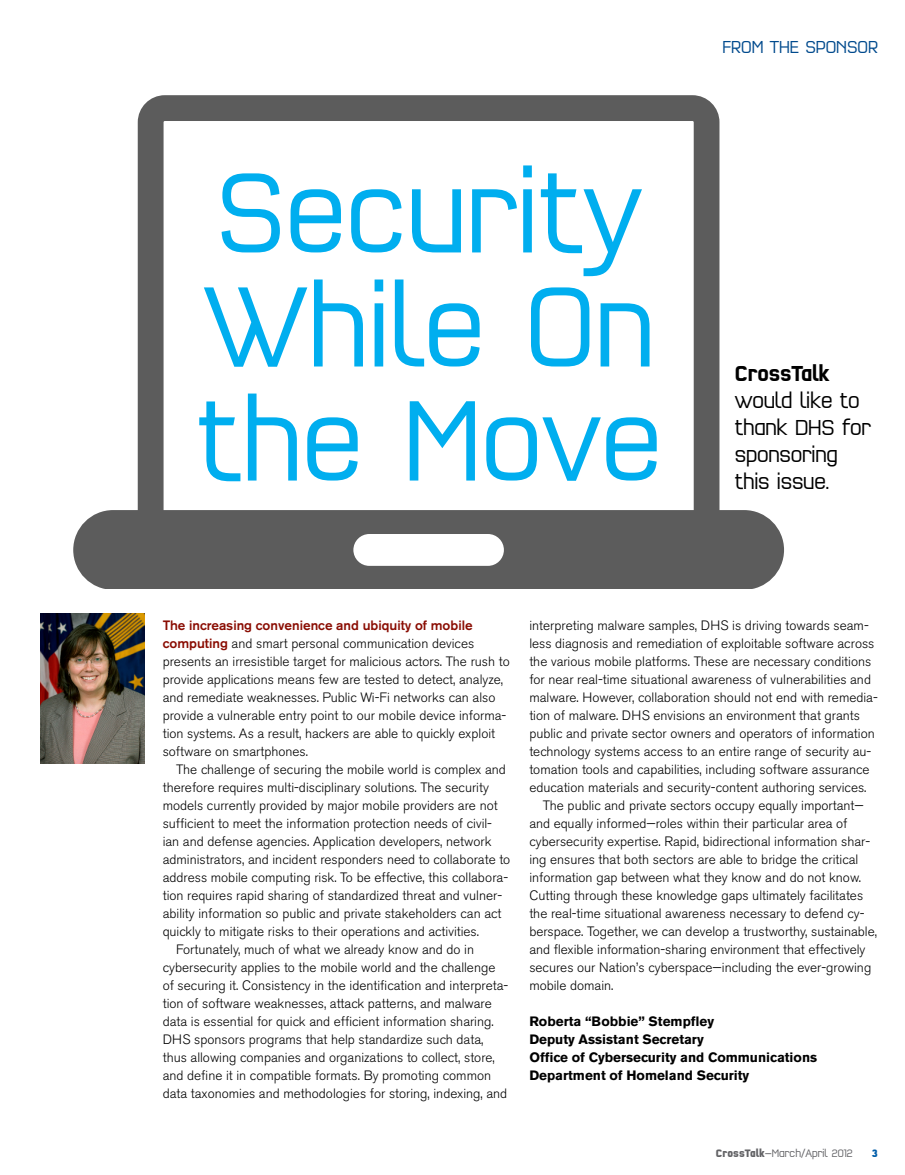
<style>
.page{position:relative;width:905px;height:1175px;background:#fff}
.page>*{position:absolute;margin:0;border:0;box-sizing:border-box;transform-origin:0 0}
.t1{font:300 118.5px/114px "Q Type Comp";color:#00aeef}
.t2{font:300 22.5px/27px "Q Type Comp";letter-spacing:-.01em;color:#000}
.t3{font:300 18px "Q Type Comp";color:#004a8d}
.GrossBody{font:300 13.5px/18px "Akzidenz Grotesk BE";color:#000}
.GrossBody-2{font:700 13.5px "Akzidenz Grotesk BE";color:#000}
.t4{font:300 11.25px "Q Type Comp";color:#636366}
.t5{font:700 11.25px "Q Type Comp";color:#005da9}
.s1{font-weight:500}
.s2{font-weight:500;color:#8a0d03}
.s3{font-weight:700}
.s4{font-family:"Akzidenz Grotesk BE";font-weight:400}
</style>
<div class="page">
<svg style="left:73px;top:95px;width:711px;height:493px"></svg>
<img style="left:40px;top:614px;width:104px;height:149px">
<p class="t1" style="left:196px;top:156px;width:466px">Security<br>While On the Move</p>
<p class="t3" style="left:722px;top:36px;width:157px">FROM THE SPONSOR</p>
<p class="t2" style="left:734px;top:360px;width:138px"><span class="s1">CrossTalk </span>would like to thank DHS for sponsoring this issue.</p>
<p class="GrossBody" style="left:163px;top:617px;width:348px"><span class="s2">The increasing convenience and ubiquity of mobile computing</span> and smart personal communication devices presents an irresistible target for malicious actors. The rush to provide applications means few are tested to detect, analyze, and remediate weaknesses. Public Wi-Fi networks can also provide a vulnerable entry point to our mobile device informa&shy;tion systems. As a result, hackers are able to quickly exploit software on smartphones.</p>
<p class="GrossBody" style="left:163px;top:761px;width:349px;text-indent:14px">The challenge of securing the mobile world is complex and therefore requires multi-disciplinary solutions. The security models currently provided by major mobile providers are not sufficient to meet the information protection needs of civil&shy;ian and defense agencies. Application developers, network administrators, and incident responders need to collaborate to address mobile computing risk. To be effective, this collabora&shy;tion requires rapid sharing of standardized threat and vulner&shy;ability information so public and private stakeholders can act quickly to mitigate risks to their operations and activities.</p>
<p class="GrossBody" style="left:163px;top:941px;width:347px;text-indent:14px">Fortunately, much of what we already know and do in cybersecurity applies to the mobile world and the challenge of securing it. Consistency in the identification and interpreta&shy;tion of software weaknesses, attack patterns, and malware data is essential for quick and efficient information sharing.<br>DHS sponsors programs that help standardize such data, thus allowing companies and organizations to collect, store, and define it in compatible formats. By promoting common data taxonomies and methodologies for storing, indexing, and</p>
<p class="GrossBody" style="left:529px;top:617px;width:350px">interpreting malware samples, DHS is driving towards seam&shy;less diagnosis and remediation of exploitable software across the various mobile platforms. These are necessary conditions for near real-time situational awareness of vulnerabilities and malware. However, collaboration should not end with remedia&shy;tion of malware. DHS envisions an environment that grants public and private sector owners and operators of information technology systems access to an entire range of security au&shy;tomation tools and capabilities, including software assurance education materials and security-content authoring services.</p>
<p class="GrossBody" style="left:529px;top:797px;width:349px;text-indent:14px">The public and private sectors occupy equally important— and equally informed—roles within their particular area of cybersecurity expertise. Rapid, bidirectional information shar&shy;ing ensures that both sectors are able to bridge the critical information gap between what they know and do not know.<br>Cutting through these knowledge gaps ultimately facilitates the real-time situational awareness necessary to defend cy&shy;berspace. Together, we can develop a trustworthy, sustainable, and flexible information-sharing environment that effectively secures our Nation’s cyberspace—including the ever-growing mobile domain.</p>
<p class="GrossBody-2" style="left:529px;top:1013px;width:186px">Roberta “Bobbie” Stempfley</p>
<p class="GrossBody-2" style="left:529px;top:1031px;width:176px">Deputy Assistant Secretary</p>
<p class="GrossBody-2" style="left:529px;top:1049px;width:289px">Office of Cybersecurity and Communications</p>
<p class="GrossBody-2" style="left:529px;top:1067px;width:221px">Department of Homeland Security</p>
<p class="t4" style="left:716px;top:1146px;width:138px"><span class="s3">CrossTalk</span><span class="s4">—</span>March/April 2012</p>
<p class="t5" style="left:871px;top:1146px;width:8px">3</p>
</div>
